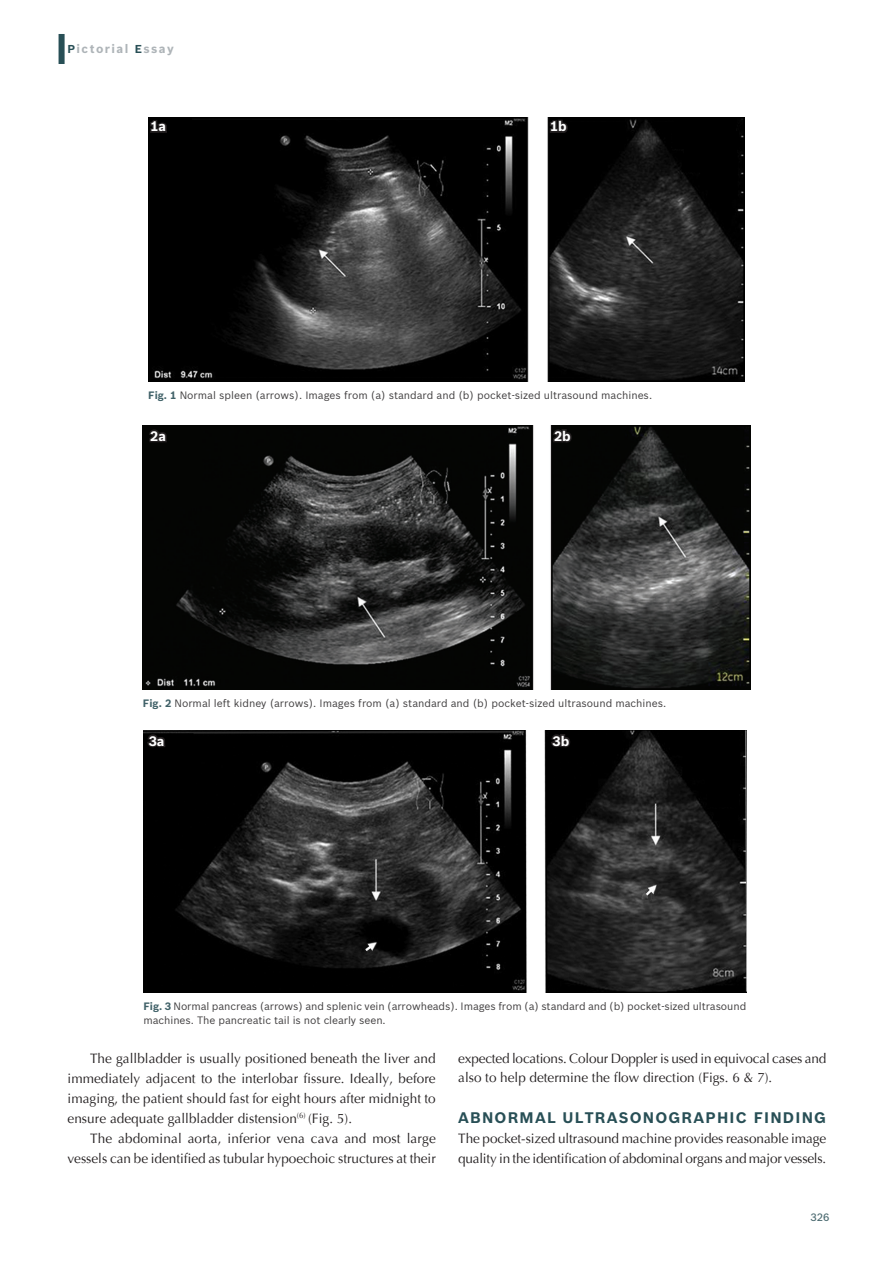
<style>
.page{position:relative;width:894px;height:1263px;background:#fff}
.page>*{position:absolute;margin:0;border:0;box-sizing:border-box;transform-origin:0 0}
.t1{font:700 15px "Bosch Sans";letter-spacing:.08em;color:#284f56}
.TX{font:13.5px/20px "Optima";color:#231f20;text-align:justify}
.TXFL{font:13.5px/19.5px "Optima";letter-spacing:-.01em;color:#231f20}
.t2{font:700 13.5px "Bosch Sans";color:#fff}
.t3{font:700 12px "Bosch Sans";letter-spacing:.12em;color:#aeb4b8}
.FGC{font:10.5px/13.5px "Bosch Sans";color:#424041}
.t4{font:500 10.5px "Bosch Sans";color:#4b6a70}
.s1{font-size:11.25px;color:#284f56}
.s2{font-weight:700;color:#406168}
</style>
<div class="page">
<div style="left:58px;top:34px;width:7px;height:30px;background:#284f56"></div>
<img style="left:143px;top:426px;width:606px;height:263px">
<svg style="left:143px;top:428px;width:25px;height:16px"></svg>
<svg style="left:546px;top:427px;width:27px;height:18px"></svg>
<img style="left:143px;top:731px;width:603px;height:261px">
<svg style="left:145px;top:733px;width:22px;height:16px"></svg>
<svg style="left:549px;top:732px;width:22px;height:18px"></svg>
<img style="left:148px;top:118px;width:596px;height:263px">
<svg style="left:148px;top:119px;width:20px;height:15px"></svg>
<svg style="left:548px;top:118px;width:21px;height:17px"></svg>
<p class="t3" style="left:68px;top:42px;width:108px"><span class="s1">P</span>ictorial <span class="s1">E</span>ssay</p>
<p class="t2" style="left:150px;top:118px;width:17px">1a</p>
<p class="t2" style="left:550px;top:118px;width:18px">1b</p>
<p class="FGC" style="left:148px;top:388px;width:505px"><span class="s2">Fig. 1</span> Normal spleen (arrows). Images from (a) standard and (b) pocket-sized ultrasound machines.</p>
<p class="t2" style="left:150px;top:427px;width:17px">2a</p>
<p class="t2" style="left:554px;top:427px;width:18px">2b</p>
<p class="FGC" style="left:143px;top:696px;width:524px"><span class="s2">Fig. 2</span> Normal left kidney (arrows). Images from (a) standard and (b) pocket-sized ultrasound machines.</p>
<p class="t2" style="left:149px;top:732px;width:17px">3a</p>
<p class="t2" style="left:552px;top:732px;width:18px">3b</p>
<p class="FGC" style="left:143px;top:999px;width:604px"><span class="s2">Fig. 3</span> Normal pancreas (arrows) and splenic vein (arrowheads). Images from (a) standard and (b) pocket-sized ultrasound machines. The pancreatic tail is not clearly seen.</p>
<p class="TX" style="left:68px;top:1048px;width:369px;text-indent:22px">The gallbladder is usually positioned beneath the liver and immediately adjacent to the interlobar fissure. Ideally, before imaging, the patient should fast for eight hours after midnight to ensure adequate gallbladder distension<sup>(6)</sup> (Fig. 5).</p>
<p class="TX" style="left:68px;top:1128px;width:369px;text-align:right">The abdominal aorta, inferior vena cava and most large vessels can be identified as tubular hypoechoic structures at their</p>
<p class="TX" style="left:458px;top:1048px;width:369px;line-height:19.5px">expected locations. Colour Doppler is used in equivocal cases and also to help determine the flow direction (Figs. 6 &amp; 7).</p>
<h1 class="t1" style="left:458px;top:1108px;width:369px">ABNORMAL ULTRASONOGRAPHIC FINDING</h1>
<p class="TXFL" style="left:458px;top:1129px;width:369px">The pocket-sized ultrasound machine provides reasonable image quality in the identification of abdominal organs and major vessels.</p>
<p class="t4" style="left:810px;top:1211px;width:20px">326</p>
</div>
